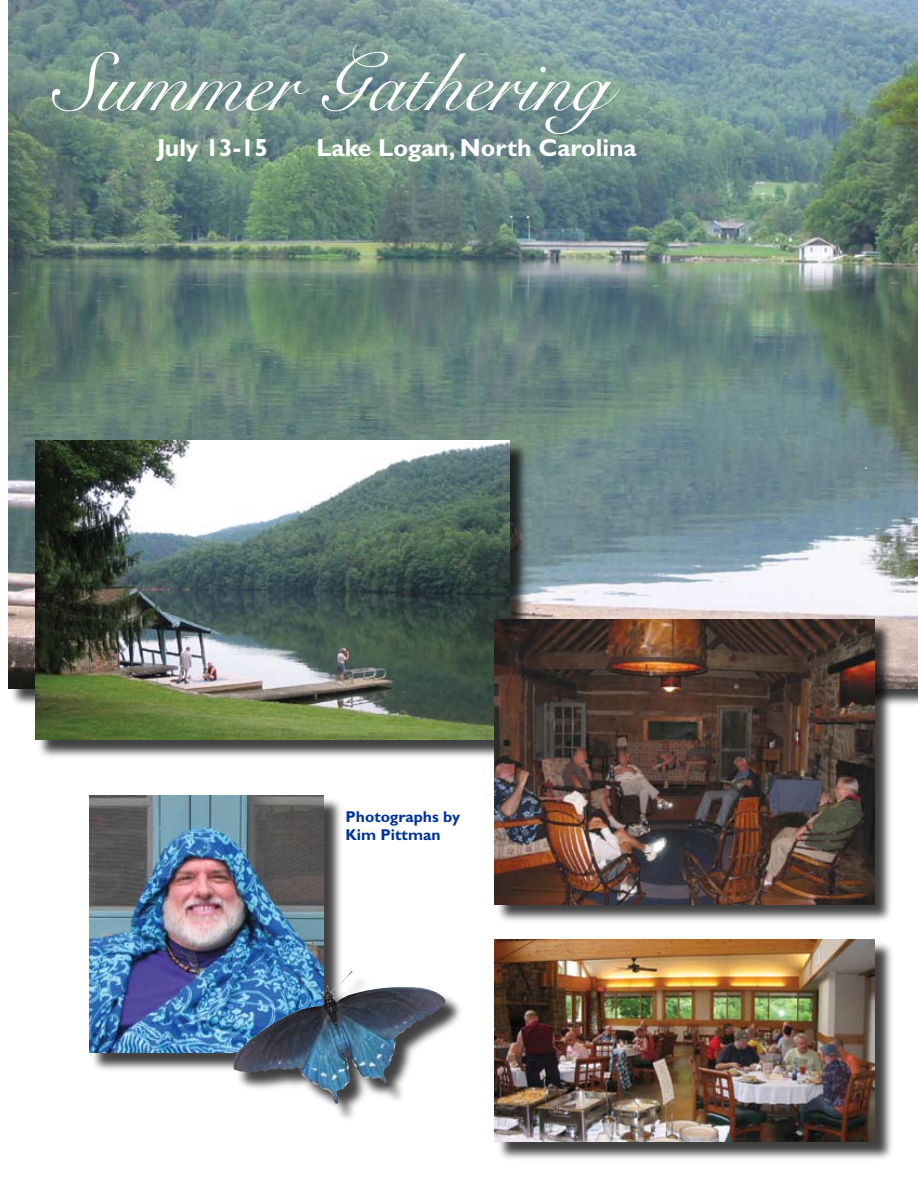
<style>
.page{position:relative;width:918px;height:1188px;background:#fff}
.page>*{position:absolute;margin:0;border:0;box-sizing:border-box;transform-origin:0 0}
.t1{font:81.75px "Snell Roundhand";color:#fff}
.t2{font:700 24.75px "Gill Sans";color:#fff}
.t3{font:700 15.75px/18px "Gill Sans";color:#039}
</style>
<div class="page">
<div style="left:496px;top:941px;width:399px;height:220px;background:#000;opacity:.75"></div>
<img style="left:495px;top:939px;width:380px;height:203px">
<img style="left:8px;top:0;width:909px;height:688px">
<div style="left:37px;top:442px;width:492px;height:317px;background:#000;opacity:.75"></div>
<img style="left:35px;top:440px;width:474px;height:300px">
<div style="left:496px;top:621px;width:399px;height:304px;background:#000;opacity:.75"></div>
<img style="left:494px;top:619px;width:380px;height:285px">
<div style="left:91px;top:797px;width:252px;height:276px;background:#000;opacity:.75"></div>
<img style="left:89px;top:795px;width:235px;height:258px">
<div style="left:234px;top:973px;width:231px;height:150px;background:#000;opacity:.75"></div>
<img style="left:232px;top:971px;width:213px;height:133px">
<h1 class="t1" style="left:54px;top:37px;width:558px">Summer Gathering</h1>
<p class="t2" style="left:157px;top:134px;width:113px">July 13-15</p>
<p class="t2" style="left:316px;top:134px;width:322px">Lake Logan, North Carolina</p>
<p class="t3" style="left:346px;top:807px;width:116px">Photographs by<br>Kim Pittman</p>
</div>
